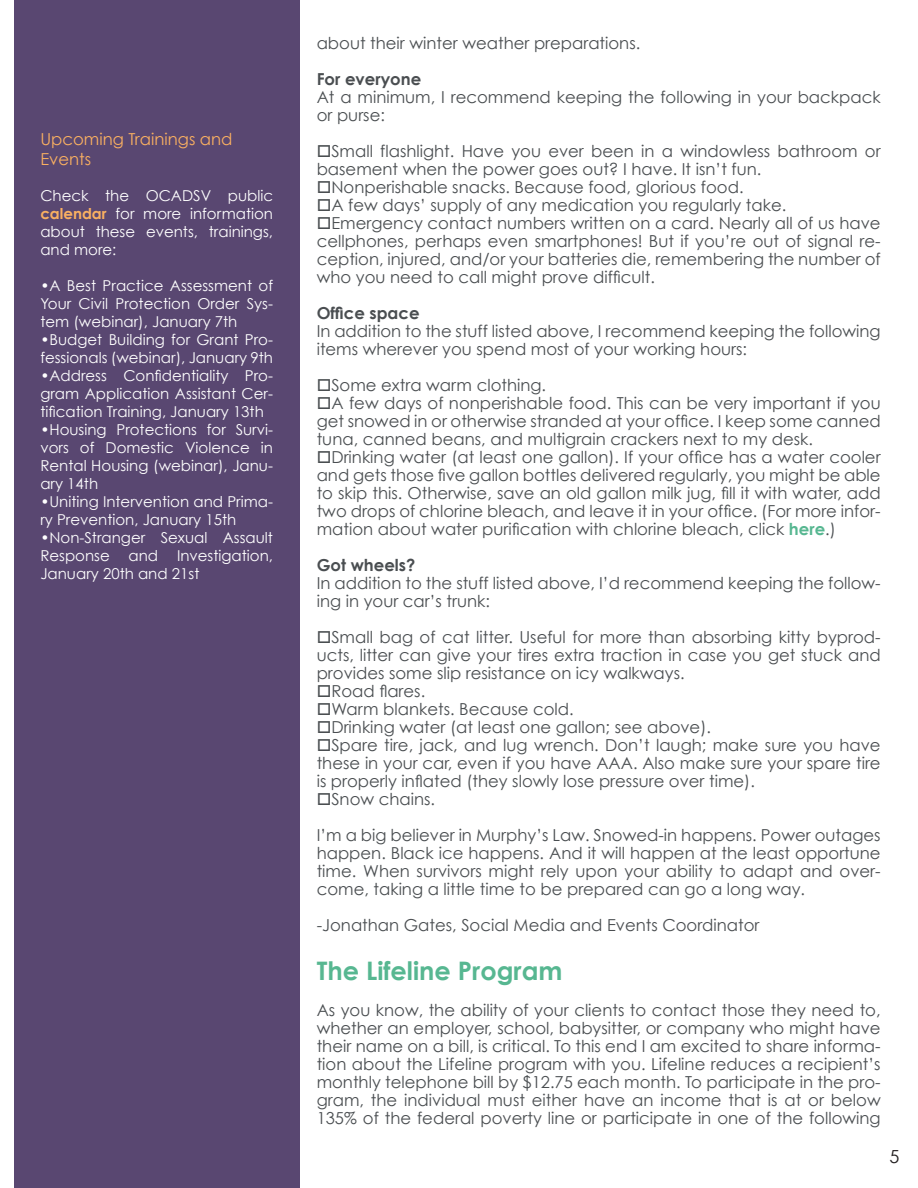
<style>
.page{position:relative;width:918px;height:1188px;background:#fff}
.page>*{position:absolute;margin:0;border:0;box-sizing:border-box;transform-origin:0 0}
.t1{font:700 25.5px "Century Gothic";color:#57b791}
.t2{font:18px "Century Gothic";color:#231f20}
.t3{font:16.5px/18px "Century Gothic";color:#4a4e51;text-align:justify}
.t4{font:700 16.5px "Century Gothic";color:#4a4e51}
.t5{font:16.5px/19.8px "Century Gothic";color:#fab061}
.t6{font:15px/18px "Century Gothic";color:#fff;text-align:justify}
.s1{font-weight:700;color:#fab061}
.s2{font-weight:700;color:#57b791}
</style>
<div class="page">
<div style="left:14px;top:0;width:285px;height:1188px;background:#594771"></div>
<p class="t5" style="left:40px;top:129px;width:194px">Upcoming Trainings and<br>Events</p>
<p class="t6" style="left:40px;top:186px;width:234px">Check the OCADSV public <span class="s1">calendar</span> for more information about these events, trainings, and more:</p>
<p class="t6" style="left:40px;top:276px;width:234px">•A Best Practice Assessment of Your Civil Protection Order Sys&shy;tem (webinar), January 7th</p>
<p class="t6" style="left:40px;top:330px;width:234px">•Budget Building for Grant Pro&shy;fessionals (webinar), January 9th</p>
<p class="t6" style="left:40px;top:366px;width:234px">•Address Confidentiality Pro&shy;gram Application Assistant Cer&shy;tification Training, January 13th</p>
<p class="t6" style="left:40px;top:420px;width:234px">•Housing Protections for Survi&shy;vors of Domestic Violence in Rental Housing (webinar), Janu&shy;ary 14th</p>
<p class="t6" style="left:40px;top:492px;width:234px">•Uniting Intervention and Prima&shy;ry Prevention, January 15th</p>
<p class="t6" style="left:40px;top:528px;width:234px">•Non-Stranger Sexual Assault<br>Response</p>
<p class="t6" style="left:40px;top:546px;width:234px;text-indent:137px">Investigation,<br>January 20th and 21st</p>
<p class="t6" style="left:129px;top:546px;width:31px">and</p>
<p class="t3" style="left:317px;top:34px;width:325px">about their winter weather preparations.</p>
<p class="t4" style="left:317px;top:68px;width:106px">For everyone</p>
<p class="t3" style="left:317px;top:88px;width:565px">At a minimum, I recommend keeping the following in your backpack or purse:</p>
<p class="t3" style="left:317px;top:142px;width:566px">□Small flashlight. Have you ever been in a windowless bathroom or basement when the power goes out? I have. It isn’t fun.</p>
<p class="t3" style="left:317px;top:178px;width:428px">□Nonperishable snacks. Because food, glorious food.</p>
<p class="t3" style="left:317px;top:196px;width:471px">□A few days’ supply of any medication you regularly take.</p>
<p class="t3" style="left:317px;top:214px;width:566px">□Emergency contact numbers written on a card. Nearly all of us have cellphones, perhaps even smartphones! But if you’re out of signal re&shy;ception, injured, and/or your batteries die, remembering the number of who you need to call might prove difficult.</p>
<p class="t4" style="left:317px;top:302px;width:104px">Office space</p>
<p class="t3" style="left:317px;top:322px;width:565px">In addition to the stuff listed above, I recommend keeping the following items wherever you spend most of your working hours:</p>
<p class="t3" style="left:317px;top:376px;width:231px">□Some extra warm clothing.</p>
<p class="t3" style="left:317px;top:394px;width:566px">□A few days of nonperishable food. This can be very important if you get snowed in or otherwise stranded at your office. I keep some canned tuna, canned beans, and multigrain crackers next to my desk.</p>
<p class="t3" style="left:317px;top:448px;width:566px">□Drinking water (at least one gallon). If your office has a water cooler and gets those five gallon bottles delivered regularly, you might be able to skip this. Otherwise, save an old gallon milk jug, fill it with water, add two drops of chlorine bleach, and leave it in your office. (For more infor&shy;mation about water purification with chlorine bleach, click <span class="s2">here</span>.)</p>
<p class="t4" style="left:317px;top:554px;width:100px">Got wheels?</p>
<p class="t3" style="left:317px;top:574px;width:565px">In addition to the stuff listed above, I’d recommend keeping the follow&shy;ing in your car’s trunk:</p>
<p class="t3" style="left:317px;top:628px;width:565px">□Small bag of cat litter. Useful for more than absorbing kitty byprod&shy;ucts, litter can give your tires extra traction in case you get stuck and provides some slip resistance on icy walkways.</p>
<p class="t3" style="left:317px;top:682px;width:110px">□Road flares.</p>
<p class="t3" style="left:317px;top:700px;width:259px">□Warm blankets. Because cold.</p>
<p class="t3" style="left:317px;top:718px;width:396px">□Drinking water (at least one gallon; see above).</p>
<p class="t3" style="left:317px;top:736px;width:565px">□Spare tire, jack, and lug wrench. Don’t laugh; make sure you have these in your car, even if you have AAA. Also make sure your spare tire is properly inflated (they slowly lose pressure over time).</p>
<p class="t3" style="left:317px;top:790px;width:120px">□Snow chains.</p>
<p class="t3" style="left:317px;top:826px;width:566px">I’m a big believer in Murphy’s Law. Snowed-in happens. Power outages happen. Black ice happens. And it will happen at the least opportune time. When survivors might rely upon your ability to adapt and over&shy;come, taking a little time to be prepared can go a long way.</p>
<p class="t3" style="left:317px;top:916px;width:444px">-Jonathan Gates, Social Media and Events Coordinator</p>
<p class="t1" style="left:317px;top:954px;width:247px">The Lifeline Program</p>
<p class="t3" style="left:317px;top:1000px;width:566px">As you know, the ability of your clients to contact those they need to, whether an employer, school, babysitter, or company who might have their name on a bill, is critical. To this end I am excited to share informa&shy;tion about the Lifeline program with you. Lifeline reduces a recipient’s monthly telephone bill by $12.75 each month. To participate in the pro&shy;gram, the individual must either have an income that is at or below 135% of the federal poverty line or participate in one of the following</p>
<p class="t2" style="left:889px;top:1145px;width:11px">5</p>
</div>
